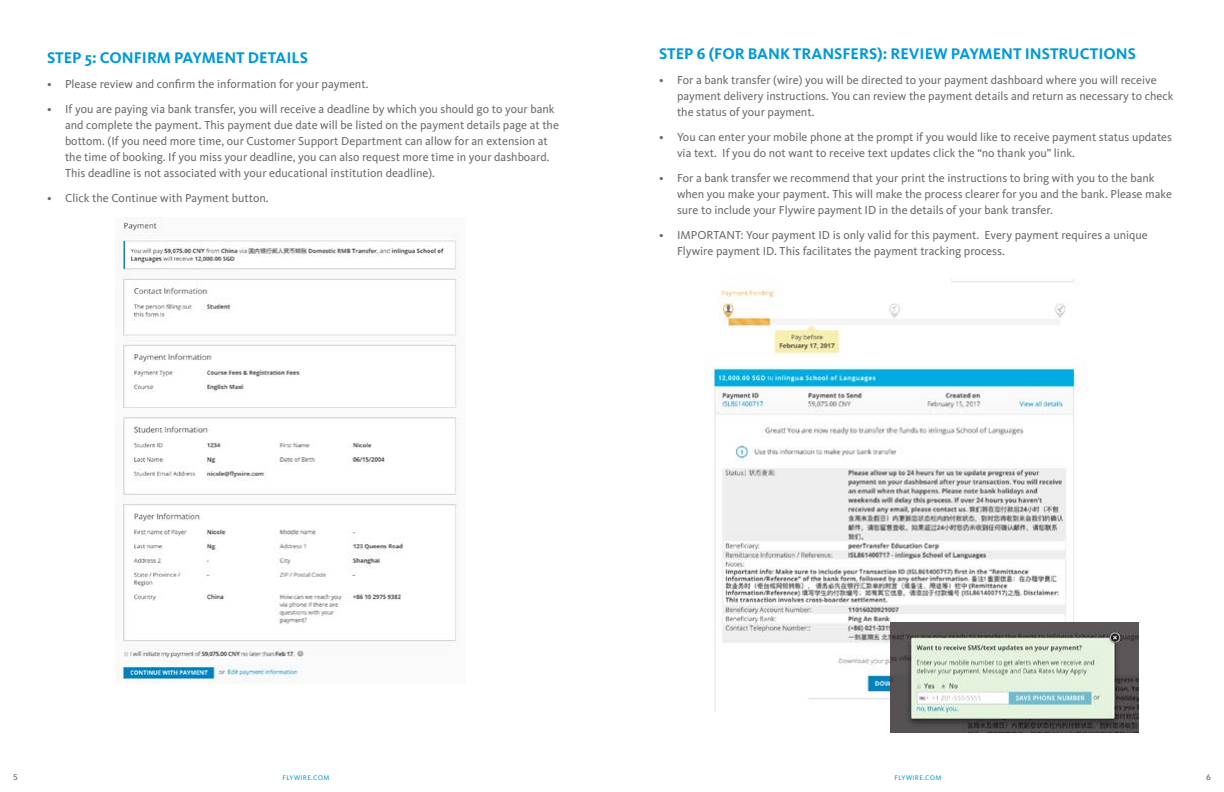
<style>
.page{position:relative;width:1224px;height:792px;background:#fff}
.page>*{position:absolute;margin:0;border:0;box-sizing:border-box;transform-origin:0 0}
.t1{font:700 16px "Kievit OT";color:#0099d8}
.t2{font:12px/16px "Kievit OT";color:#696a6d}
.t3{font:500 8px "Avenir Next";color:#5c605e}
.t4{font:7px "Kievit OT";letter-spacing:.05em;color:#0099d8}
</style>
<div class="page">
<img style="left:115px;top:218px;width:345px;height:463px">
<img style="left:703px;top:278px;width:402px;height:433px">
<img style="left:890px;top:623px;width:249px;height:110px">
<h1 class="t1" style="left:47px;top:48px;width:263px">STEP 5: CONFIRM PAYMENT DETAILS</h1>
<p class="t2" style="left:47px;top:76px;width:323px">• Please review and confirm the information for your payment.</p>
<p class="t2" style="left:65px;top:101px;width:495px;text-indent:-18px">• If you are paying via bank transfer, you will receive a deadline by which you should go to your bank and complete the payment. This payment due date will be listed on the payment details page at the bottom. (If you need more time, our Customer Support Department can allow for an extension at the time of booking. If you miss your deadline, you can also request more time in your dashboard.<br>This deadline is not associated with your educational institution deadline).</p>
<p class="t2" style="left:47px;top:190px;width:223px">• Click the Continue with Payment button.</p>
<h1 class="t1" style="left:659px;top:44px;width:479px">STEP 6 (FOR BANK TRANSFERS): REVIEW PAYMENT INSTRUCTIONS</h1>
<p class="t2" style="left:677px;top:72px;width:498px;text-indent:-18px">• For a bank transfer (wire) you will be directed to your payment dashboard where you will receive payment delivery instructions. You can review the payment details and return as necessary to check the status of your payment.</p>
<p class="t2" style="left:677px;top:129px;width:497px;text-indent:-18px">• You can enter your mobile phone at the prompt if you would like to receive payment status updates via text. If you do not want to receive text updates click the “no thank you” link.</p>
<p class="t2" style="left:677px;top:170px;width:497px;text-indent:-18px">• For a bank transfer we recommend that your print the instructions to bring with you to the bank when you make your payment. This will make the process clearer for you and the bank. Please make sure to include your Flywire payment ID in the details of your bank transfer.</p>
<p class="t2" style="left:677px;top:227px;width:472px;text-indent:-18px">• IMPORTANT: Your payment ID is only valid for this payment. Every payment requires a unique<br>Flywire payment ID. This facilitates the payment tracking process.</p>
<p class="t3" style="left:13px;top:770px;width:6px">5</p>
<p class="t3" style="left:1206px;top:770px;width:6px">6</p>
<p class="t4" style="left:283px;top:774px;width:48px">FLYWIRE.COM</p>
<p class="t4" style="left:895px;top:774px;width:48px">FLYWIRE.COM</p>
</div>
